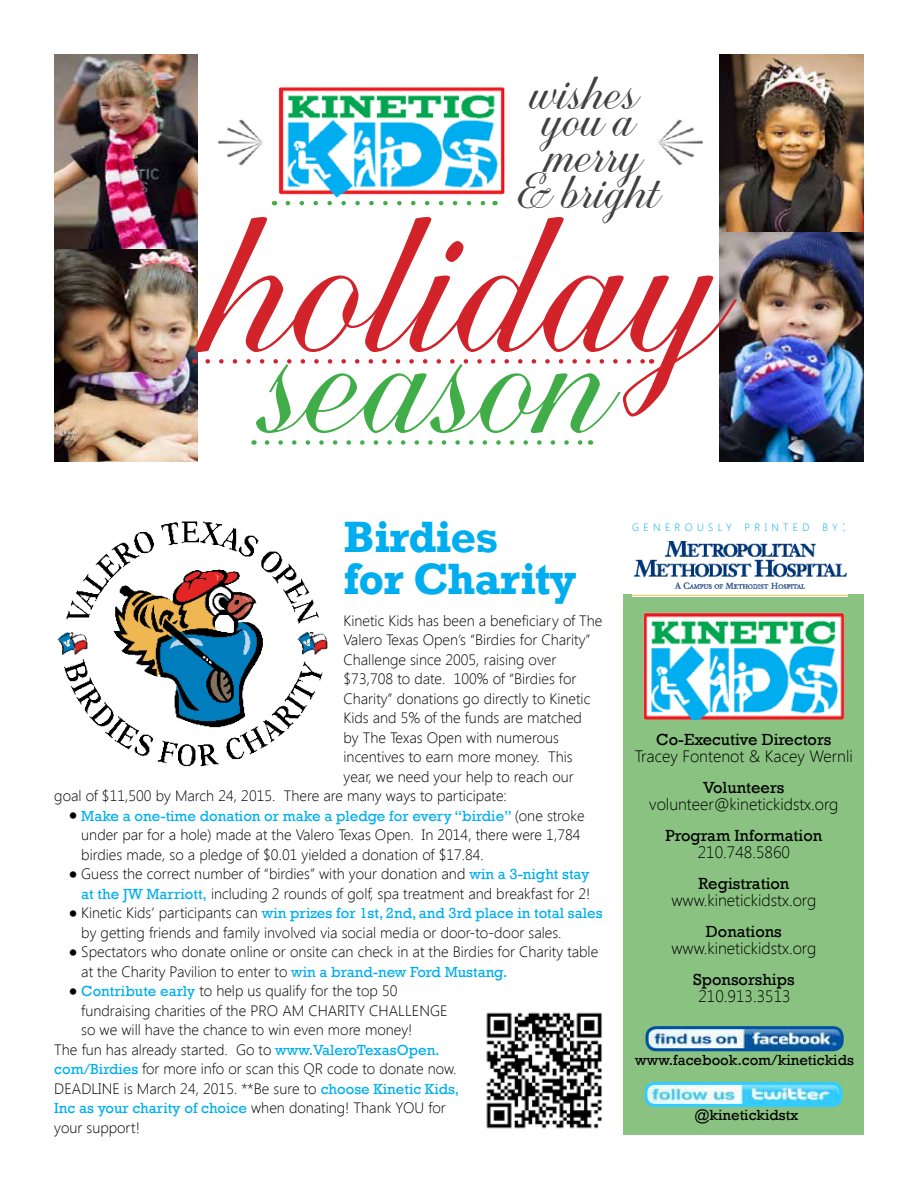
<style>
.page{position:relative;width:918px;height:1188px;background:#fff}
.page>*{position:absolute;margin:0;border:0;box-sizing:border-box;transform-origin:0 0}
.t1{font:150px "Quarzo";color:#d2232a}
.t2{font:117px "Quarzo";color:#41ad49}
.t3{font:700 45px/42px "Rockwell";letter-spacing:-.02em;color:#00aeef}
.t4{font:36px/27px "Quarzo";color:#414042;text-align:center}
.t5{font:300 16.5px "Segoe UI";color:#000}
.t6{font:16.5px "Rockwell";color:#000}
.t7{font:300 15px/19.5px "Segoe UI";color:#000}
.t8{font:15px "Rockwell";color:#00aeef}
.t9{font:15px "Rockwell";color:#000}
.t10{font:300 10.5px "Segoe UI";letter-spacing:.415em;color:#00aeef}
.s1{font-family:"Segoe UI";font-weight:300;font-size:27px;color:#000}
.s2{font-family:"Segoe UI";font-weight:300;color:#000}
.s3{font-size:27px}
.s4{font-family:"Rockwell";font-weight:400;color:#00aeef}
.s5{font-size:15px}
</style>
<div class="page">
<div style="left:624px;top:594px;width:240px;height:541px;background:#8ac381"></div>
<img style="left:643px;top:612px;width:202px;height:108px">
<img style="left:647px;top:1029px;width:193px;height:21px">
<div style="left:646px;top:1026px;width:198px;height:25px;border:3px solid #0052a0;border-radius:9px"></div>
<img style="left:648px;top:1086px;width:191px;height:17px">
<div style="left:644px;top:1082px;width:199px;height:25px;border:3px solid #32ccfe;border-radius:9px"></div>
<img style="left:632px;top:541px;width:216px;height:56px">
<img style="left:658px;top:119px;width:45px;height:47px">
<img style="left:719px;top:54px;width:145px;height:180px">
<img style="left:719px;top:232px;width:144px;height:229px">
<img style="left:55px;top:55px;width:143px;height:406px">
<img style="left:486px;top:1012px;width:116px;height:117px">
<img style="left:57px;top:521px;width:271px;height:246px">
<img style="left:274px;top:87px;width:231px;height:114px">
<svg style="left:267px;top:440px;width:316px;height:5px"></svg>
<svg style="left:208px;top:359px;width:436px;height:5px"></svg>
<svg style="left:288px;top:201px;width:198px;height:4px"></svg>
<img style="left:185px;top:105px;width:78px;height:98px">
<h3 class="t4" style="left:528px;top:83px;width:109px">wishes you a</h3>
<h3 class="t4" style="left:515px;top:141px;width:144px;line-height:36px">merry<br>&amp; bright</h3>
<h1 class="t1" style="left:200px;top:213px;width:518px">holiday</h1>
<h2 class="t2" style="left:255px;top:324px;width:351px">season</h2>
<h3 class="t3" style="left:344px;top:516px;width:235px">Birdies<br>for Charity</h3>
<p class="t7" style="left:344px;top:610px;width:260px">Kinetic Kids has been a beneficiary of The</p>
<p class="t7" style="left:344px;top:630px;width:249px">Valero Texas Open’s “Birdies for Charity”</p>
<p class="t7" style="left:344px;top:649px;width:214px">Challenge since 2005, raising over</p>
<p class="t7" style="left:344px;top:669px;width:234px">$73,708 to date. 100% of “Birdies for</p>
<p class="t7" style="left:344px;top:688px;width:248px">Charity” donations go directly to Kinetic</p>
<p class="t7" style="left:344px;top:708px;width:240px">Kids and 5% of the funds are matched</p>
<p class="t7" style="left:344px;top:727px;width:217px">by The Texas Open with numerous</p>
<p class="t7" style="left:344px;top:747px;width:231px">incentives to earn more money. This</p>
<p class="t7" style="left:344px;top:766px;width:232px">year, we need your help to reach our</p>
<p class="t7" style="left:54px;top:786px;width:454px">goal of $11,500 by March 24, 2015. There are many ways to participate:</p>
<p class="t8" style="left:68px;top:807px;width:518px"><span class="s1">•</span> Make a one-time donation or make a pledge for every “birdie” <span class="s2">(one stroke</span></p>
<p class="t7" style="left:81px;top:825px;width:501px">under par for a hole) made at the Valero Texas Open. In 2014, there were 1,784 birdies made, so a pledge of $0.01 yielded a donation of $17.84.</p>
<p class="t7" style="left:68px;top:864px;width:524px;text-align:right"><span class="s3">•</span> Guess the correct number of “birdies” with your donation and <span class="s4">win a 3-night stay at the JW Marriott,</span> including 2 rounds of golf, spa treatment and breakfast for 2!</p>
<p class="t8" style="left:68px;top:905px;width:536px"><span class="s1">•</span> <span class="s2">Kinetic Kids’ participants can</span> win prizes for 1st, 2nd, and 3rd place in total sales</p>
<p class="t7" style="left:81px;top:922px;width:482px">by getting friends and family involved via social media or door-to-door sales.</p>
<p class="t7" style="left:81px;top:942px;width:518px;text-indent:-13px"><span class="s3">•</span> Spectators who donate online or onsite can check in at the Birdies for Charity table at the Charity Pavilion to enter to <span class="s4">win a brand-new Ford Mustang.</span></p>
<p class="t7" style="left:68px;top:981px;width:331px"><span class="s3">•</span> <span class="s4">Contribute early</span> to help us qualify for the top 50</p>
<p class="t7" style="left:81px;top:1000px;width:368px">fundraising charities of the PRO AM CHARITY CHALLENGE</p>
<p class="t7" style="left:81px;top:1020px;width:333px">so we will have the chance to win even more money!</p>
<p class="t7" style="left:54px;top:1039px;width:387px">The fun has already started. Go to <span class="s4">www.ValeroTexasOpen.</span></p>
<p class="t7" style="left:54px;top:1059px;width:404px"><span class="s4">com/Birdies</span> for more info or scan this QR code to donate now.</p>
<p class="t7" style="left:54px;top:1078px;width:407px">DEADLINE is March 24, 2015. **Be sure to <span class="s4">choose Kinetic Kids,</span></p>
<p class="t8" style="left:54px;top:1100px;width:393px">Inc as your charity of choice <span class="s2">when donating! Thank YOU for</span></p>
<p class="t7" style="left:54px;top:1117px;width:87px">your support!</p>
<p class="t10" style="left:632px;top:520px;width:215px">GENEROUSLY PRINTED BY<span class="s5">:</span></p>
<p class="t6" style="left:656px;top:730px;width:177px">Co-Executive Directors</p>
<p class="t5" style="left:635px;top:745px;width:220px">Tracey Fontenot &amp; Kacey Wernli</p>
<p class="t6" style="left:703px;top:778px;width:83px">Volunteers</p>
<p class="t5" style="left:649px;top:793px;width:191px">volunteer@kinetickidstx.org</p>
<p class="t6" style="left:665px;top:826px;width:158px">Program Information</p>
<p class="t5" style="left:698px;top:841px;width:94px">210.748.5860</p>
<p class="t6" style="left:698px;top:874px;width:93px">Registration</p>
<p class="t5" style="left:671px;top:889px;width:146px">www.kinetickidstx.org</p>
<p class="t6" style="left:706px;top:922px;width:77px">Donations</p>
<p class="t5" style="left:671px;top:937px;width:146px">www.kinetickidstx.org</p>
<p class="t6" style="left:693px;top:970px;width:103px">Sponsorships</p>
<p class="t5" style="left:698px;top:985px;width:94px">210.913.3513</p>
<p class="t9" style="left:635px;top:1051px;width:220px">www.facebook.com/kinetickids</p>
<p class="t9" style="left:694px;top:1107px;width:106px">@kinetickidstx</p>
</div>
